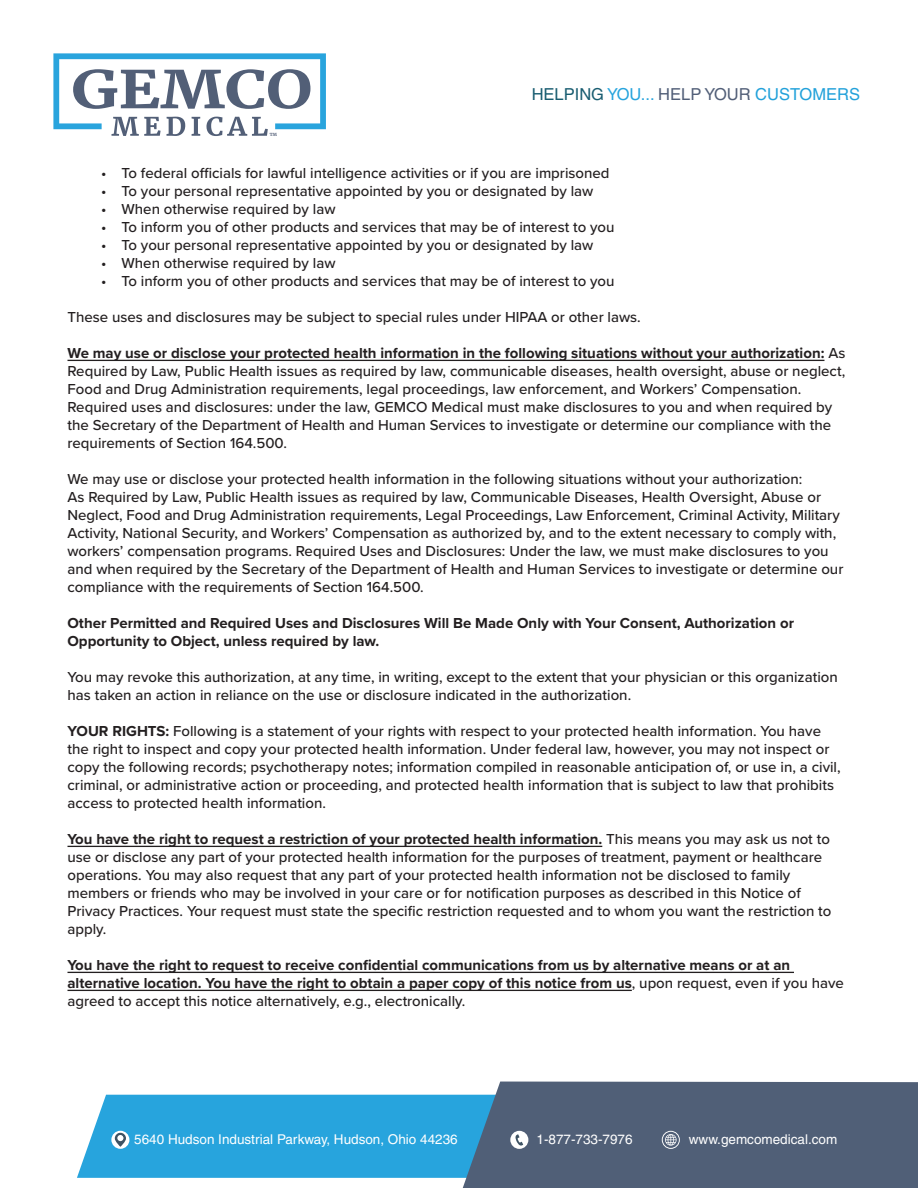
<style>
.page{position:relative;width:918px;height:1188px;background:#fff}
.page>*{position:absolute;margin:0;border:0;box-sizing:border-box;transform-origin:0 0}
.t1{font:16.5px "Helvetica";color:#22a1da}
.t2{font:500 15px/18px "Proxima Nova";color:#231f20}
.t3{font:700 15px/18px "Proxima Nova";color:#231f20}
.t4{font:13.5px "Helvetica";color:#fff}
.t5{font:700 4.2px "Merriweather";color:#525f77}
.s1{color:#195d71}
.s2{color:#27a4dd}
.s3{color:#525f78}
.s4{font-weight:700}
.s5{font-weight:500}
</style>
<div class="page">
<svg style="left:53px;top:53px;width:273px;height:83px"></svg>
<div style="left:77px;top:1095px;width:386px;height:83px;background:#27a4dd"></div>
<div style="left:463px;top:1082px;width:455px;height:106px;background:#505f77"></div>
<svg style="left:111px;top:1131px;width:18px;height:18px"></svg>
<svg style="left:114px;top:1132px;width:13px;height:15px"></svg>
<div style="left:510px;top:1131px;width:18px;height:18px;background:#fff;border-radius:50%"></div>
<svg style="left:516px;top:1134px;width:7px;height:12px"></svg>
<svg style="left:662px;top:1131px;width:18px;height:18px"></svg>
<hr style="left:68px;top:360px;width:756px;height:1px;background:#231f20">
<hr style="left:68px;top:846px;width:534px;height:1px;background:#231f20">
<hr style="left:68px;top:972px;width:726px;height:1px;background:#231f20">
<hr style="left:68px;top:990px;width:564px;height:1px;background:#231f20">
<p class="t5" style="left:270px;top:132px;width:9px">TM</p>
<p class="t1" style="left:532px;top:84px;width:330px"><span class="s1">HELPING</span> <span class="s2">YOU...</span> <span class="s3">HELP YOUR</span> CUSTOMERS</p>
<p class="t2" style="left:101px;top:164px;width:510px">• To federal officials for lawful intelligence activities or if you are imprisoned</p>
<p class="t2" style="left:101px;top:182px;width:494px">• To your personal representative appointed by you or designated by law</p>
<p class="t2" style="left:101px;top:200px;width:236px">• When otherwise required by law</p>
<p class="t2" style="left:101px;top:218px;width:515px">• To inform you of other products and services that may be of interest to you</p>
<p class="t2" style="left:101px;top:236px;width:494px">• To your personal representative appointed by you or designated by law</p>
<p class="t2" style="left:101px;top:254px;width:236px">• When otherwise required by law</p>
<p class="t2" style="left:101px;top:272px;width:515px">• To inform you of other products and services that may be of interest to you</p>
<p class="t2" style="left:68px;top:308px;width:575px">These uses and disclosures may be subject to special rules under HIPAA or other laws.</p>
<p class="t2" style="left:68px;top:344px;width:779px"><span class="s4">We may use or disclose your protected health information in the following situations without your authorization:</span> As Required by Law, Public Health issues as required by law, communicable diseases, health oversight, abuse or neglect, Food and Drug Administration requirements, legal proceedings, law enforcement, and Workers’ Compensation.<br>Required uses and disclosures: under the law, GEMCO Medical must make disclosures to you and when required by the Secretary of the Department of Health and Human Services to investigate or determine our compliance with the requirements of Section 164.500.</p>
<p class="t2" style="left:68px;top:470px;width:777px">We may use or disclose your protected health information in the following situations without your authorization:<br>As Required by Law, Public Health issues as required by law, Communicable Diseases, Health Oversight, Abuse or Neglect, Food and Drug Administration requirements, Legal Proceedings, Law Enforcement, Criminal Activity, Military Activity, National Security, and Workers’ Compensation as authorized by, and to the extent necessary to comply with, workers’ compensation programs. Required Uses and Disclosures: Under the law, we must make disclosures to you and when required by the Secretary of the Department of Health and Human Services to investigate or determine our compliance with the requirements of Section 164.500.</p>
<p class="t3" style="left:68px;top:614px;width:728px">Other Permitted and Required Uses and Disclosures Will Be Made Only with Your Consent, Authorization or<br>Opportunity to Object, unless required by law.</p>
<p class="t2" style="left:68px;top:668px;width:772px">You may revoke this authorization, at any time, in writing, except to the extent that your physician or this organization has taken an action in reliance on the use or disclosure indicated in the authorization.</p>
<p class="t2" style="left:68px;top:722px;width:775px"><span class="s4">YOUR RIGHTS:</span> Following is a statement of your rights with respect to your protected health information. You have the right to inspect and copy your protected health information. Under federal law, however, you may not inspect or copy the following records; psychotherapy notes; information compiled in reasonable anticipation of, or use in, a civil, criminal, or administrative action or proceeding, and protected health information that is subject to law that prohibits access to protected health information.</p>
<p class="t2" style="left:68px;top:830px;width:765px"><span class="s4">You have the right to request a restriction of your protected health information.</span> This means you may ask us not to use or disclose any part of your protected health information for the purposes of treatment, payment or healthcare operations. You may also request that any part of your protected health information not be disclosed to family members or friends who may be involved in your care or for notification purposes as described in this Notice of Privacy Practices. Your request must state the specific restriction requested and to whom you want the restriction to apply.</p>
<p class="t3" style="left:68px;top:956px;width:778px">You have the right to request to receive confidential communications from us by alternative means or at an alternative location. You have the right to obtain a paper copy of this notice from us<span class="s5">, upon request, even if you have agreed to accept this notice alternatively, e.g., electronically.</span></p>
<p class="t4" style="left:134px;top:1132px;width:325px">5640 Hudson Industrial Parkway, Hudson, Ohio 44236</p>
<p class="t4" style="left:537px;top:1132px;width:98px">1-877-733-7976</p>
<p class="t4" style="left:689px;top:1132px;width:150px">www.gemcomedical.com</p>
</div>
